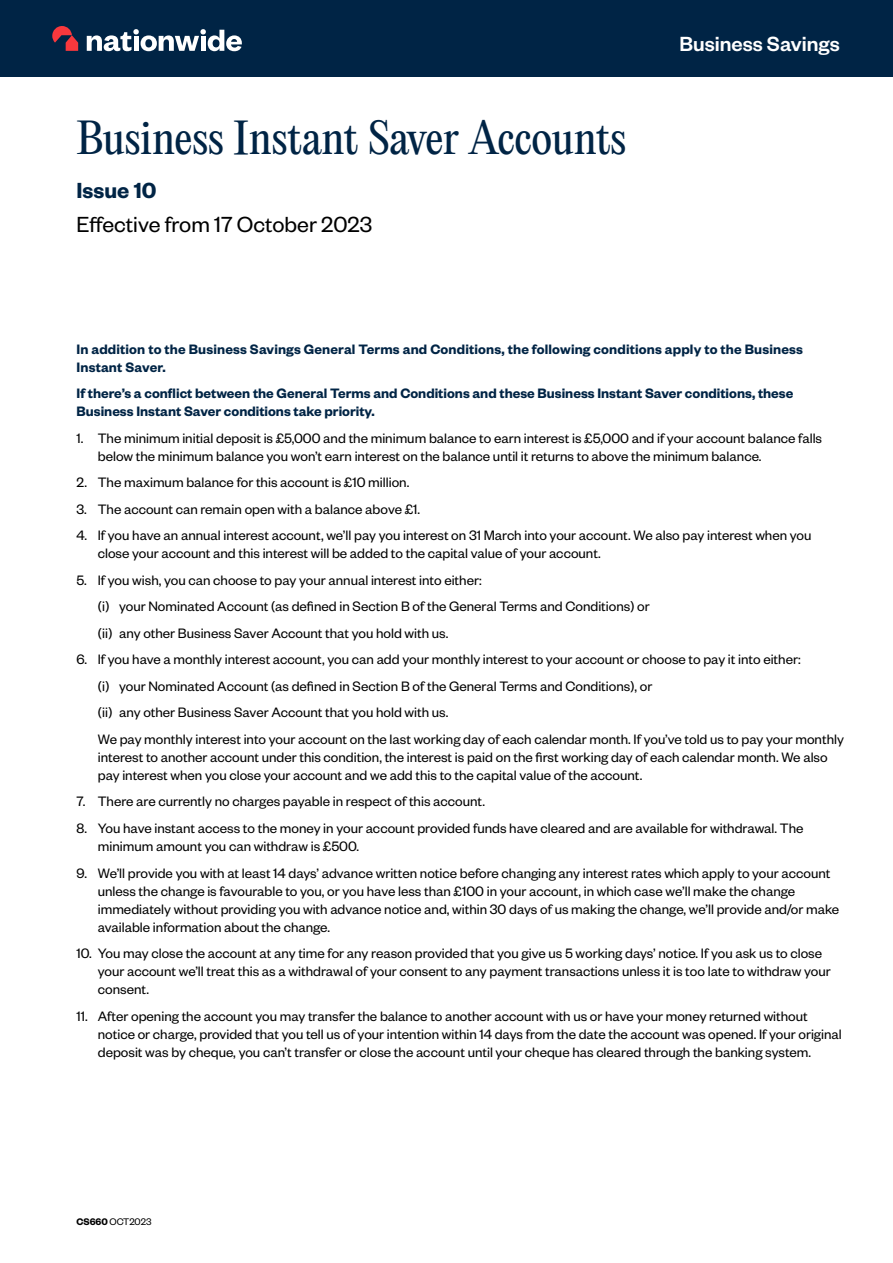
<style>
.page{position:relative;width:893px;height:1263px;background:#fff}
.page>*{position:absolute;margin:0;border:0;box-sizing:border-box;transform-origin:0 0}
.TYPE_small_type{font:42px "Editorial New";letter-spacing:-.005em;color:#002445}
.Subs{font:24px "Founders Grotesk";color:#000}
.Subs-2{font:600 24px "Founders Grotesk";color:#002445}
.t1{font:500 22.5px "Founders Grotesk";color:#fff}
.Indent{font:15px/18px "Founders Grotesk";color:#000}
.Indent-2{font:600 15px/18px "Founders Grotesk";color:#002445}
.t2{font:10.5px "Founders Grotesk";letter-spacing:-.005em;color:#000}
.s1{font-weight:600}
</style>
<div class="page">
<div style="left:0;top:0;width:893px;height:77px;background:#002445"></div>
<svg style="left:52px;top:26px;width:26px;height:25px"></svg>
<svg style="left:87px;top:29px;width:155px;height:22px"></svg>
<p class="TYPE_small_type" style="left:77px;top:108px;width:551px">Business Instant Saver Accounts</p>
<p class="Subs-2" style="left:77px;top:175px;width:82px">Issue 10</p>
<p class="Subs" style="left:77px;top:210px;width:297px">Effective from 17 October 2023</p>
<p class="t1" style="left:679px;top:29px;width:162px">Business Savings</p>
<p class="Indent-2" style="left:77px;top:339px;width:728px">In addition to the Business Savings General Terms and Conditions, the following conditions apply to the Business<br>Instant Saver.</p>
<p class="Indent-2" style="left:77px;top:384px;width:718px">If there’s a conflict between the General Terms and Conditions and these Business Instant Saver conditions, these<br>Business Instant Saver conditions take priority.</p>
<p class="Indent" style="left:98px;top:428px;width:726px;text-indent:-21px">1. The minimum initial deposit is £5,000 and the minimum balance to earn interest is £5,000 and if your account balance falls below the minimum balance you won’t earn interest on the balance until it returns to above the minimum balance.</p>
<p class="Indent" style="left:77px;top:473px;width:334px">2. The maximum balance for this account is £10 million.</p>
<p class="Indent" style="left:77px;top:499px;width:345px">3. The account can remain open with a balance above £1.</p>
<p class="Indent" style="left:98px;top:526px;width:715px;text-indent:-21px">4. If you have an annual interest account, we’ll pay you interest on 31 March into your account. We also pay interest when you close your account and this interest will be added to the capital value of your account.</p>
<p class="Indent" style="left:77px;top:570px;width:407px">5. If you wish, you can choose to pay your annual interest into either:</p>
<p class="Indent" style="left:98px;top:597px;width:553px">(i) your Nominated Account (as defined in Section B of the General Terms and Conditions) or</p>
<p class="Indent" style="left:98px;top:623px;width:352px">(ii) any other Business Saver Account that you hold with us.</p>
<p class="Indent" style="left:77px;top:650px;width:726px">6. If you have a monthly interest account, you can add your monthly interest to your account or choose to pay it into either:</p>
<p class="Indent" style="left:98px;top:676px;width:556px">(i) your Nominated Account (as defined in Section B of the General Terms and Conditions), or</p>
<p class="Indent" style="left:98px;top:703px;width:352px">(ii) any other Business Saver Account that you hold with us.</p>
<p class="Indent" style="left:98px;top:729px;width:748px">We pay monthly interest into your account on the last working day of each calendar month. If you’ve told us to pay your monthly interest to another account under this condition, the interest is paid on the first working day of each calendar month. We also pay interest when you close your account and we add this to the capital value of the account.</p>
<p class="Indent" style="left:77px;top:792px;width:410px">7. There are currently no charges payable in respect of this account.</p>
<p class="Indent" style="left:98px;top:818px;width:707px;text-indent:-21px">8. You have instant access to the money in your account provided funds have cleared and are available for withdrawal. The minimum amount you can withdraw is £500.</p>
<p class="Indent" style="left:98px;top:863px;width:743px;text-indent:-21px">9. We’ll provide you with at least 14 days’ advance written notice before changing any interest rates which apply to your account unless the change is favourable to you, or you have less than £100 in your account, in which case we’ll make the change immediately without providing you with advance notice and, within 30 days of us making the change, we’ll provide and/or make available information about the change.</p>
<p class="Indent" style="left:98px;top:943px;width:734px;text-indent:-21px">10. You may close the account at any time for any reason provided that you give us 5 working days’ notice. If you ask us to close your account we’ll treat this as a withdrawal of your consent to any payment transactions unless it is too late to withdraw your consent.</p>
<p class="Indent" style="left:98px;top:1006px;width:745px;text-indent:-21px">11. After opening the account you may transfer the balance to another account with us or have your money returned without notice or charge, provided that you tell us of your intention within 14 days from the date the account was opened. If your original deposit was by cheque, you can’t transfer or close the account until your cheque has cleared through the banking system.</p>
<p class="t2" style="left:77px;top:1215px;width:76px"><span class="s1">CS660</span> OCT2023</p>
</div>
